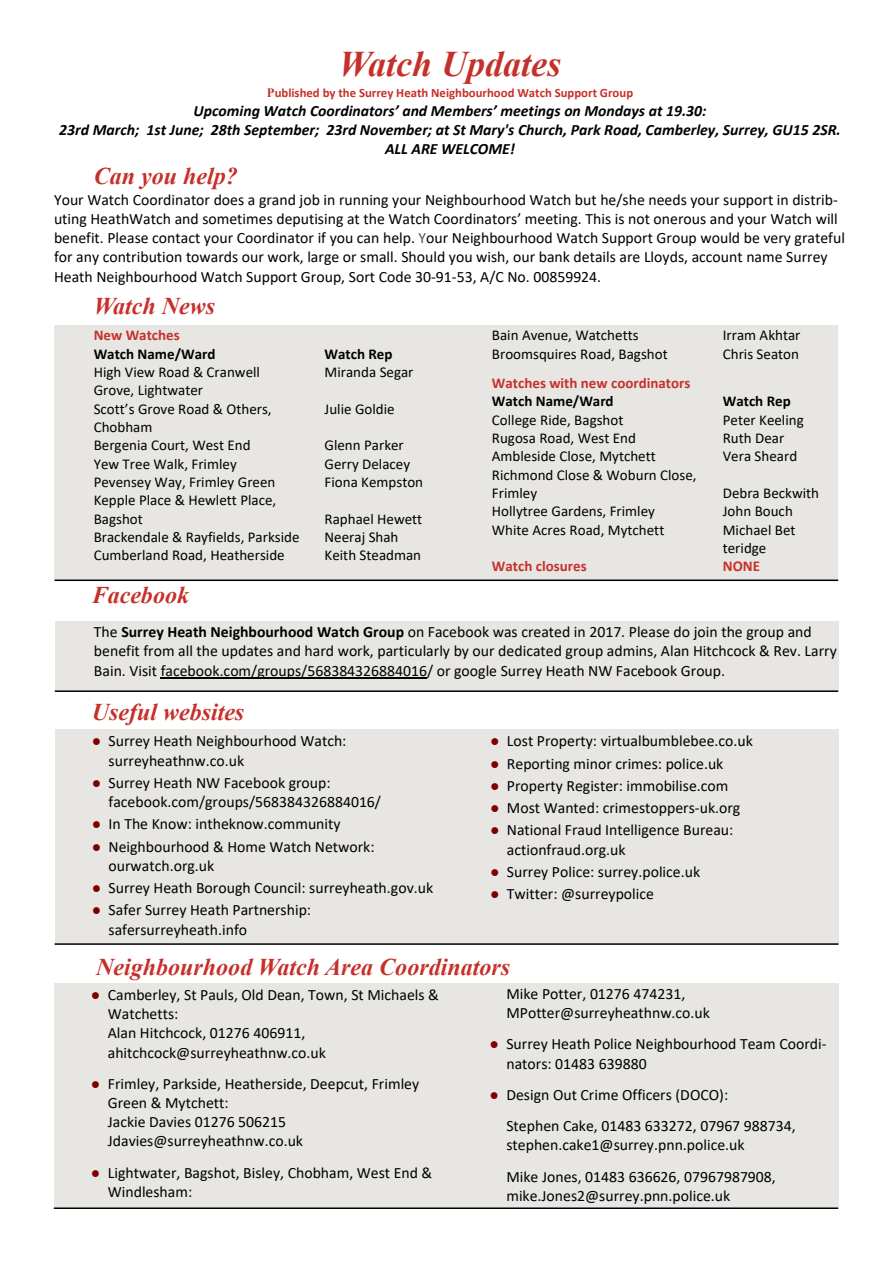
<style>
.page{position:relative;width:893px;height:1263px;background:#fff}
.page>*{position:absolute;margin:0;border:0;box-sizing:border-box;transform-origin:0 0}
.t1{font:italic 700 36px "Times New Roman";color:#c6302b}
.t2{font:italic 700 24px "Times New Roman";color:#c6302b}
.t3{font:15.75px/19.2px "Calibri";color:#000}
.t4{font:italic 700 15.75px/19.2px "Calibri";color:#000;text-align:center}
.t5{font:15px/18.3px "Calibri";color:#000}
.t6{font:700 15px "Calibri";color:#c6302b}
.t7{font:700 15px "Calibri";color:#000}
.t8{font:700 12.75px "Calibri";color:#c6302b}
.s1{font-family:"Times New Roman"}
.s2{color:#605647}
.s3{font-weight:700}
.s4{font-family:"Times New Roman";color:#800000}
</style>
<div class="page">
<div style="left:55px;top:621px;width:783px;height:70px;background:#e7e6e3"></div>
<hr style="left:55px;top:690px;width:783px;height:2px;background:#000">
<hr style="left:161px;top:677px;width:266px;height:1px;background:#000">
<div style="left:55px;top:325px;width:783px;height:255px;background:#e7e6e3"></div>
<hr style="left:55px;top:579px;width:783px;height:2px;background:#000">
<div style="left:55px;top:730px;width:783px;height:214px;background:#e7e6e3"></div>
<hr style="left:55px;top:943px;width:783px;height:2px;background:#000">
<div style="left:54px;top:983px;width:784px;height:225px;background:#e7e6e3"></div>
<hr style="left:54px;top:1207px;width:784px;height:2px;background:#000">
<h1 class="t1" style="left:339px;top:52px;width:224px">Watch Updates</h1>
<p class="t8" style="left:267px;top:88px;width:368px"><span class="s1">P</span>ublished by the Surrey Heath Neighbourhood Watch Support Group</p>
<p class="t4" style="left:59px;top:102px;width:783px">Upcoming Watch Coordinators’ and Members’ meetings on Mondays at 19.30:<br>23rd March; 1st June; 28th September; 23rd November; at St Mary's Church, Park Road, Camberley, Surrey, GU15 2SR.<br>ALL ARE WELCOME!</p>
<h2 class="t2" style="left:94px;top:167px;width:146px">Can you help?</h2>
<p class="t3" style="left:54px;top:191px;width:792px">Your Watch Coordinator does a grand job in running your Neighbourhood Watch but he/she needs your support in distrib&shy;uting HeathWatch and sometimes deputising at the Watch Coordinators’ meeting. This is not onerous and your Watch will benefit. Please contact your Coordinator if you can help. <span class="s2">Y</span>our Neighbourhood Watch Support Group would be very grateful for any contribution towards our work, large or small. Should you wish, our bank details are Lloyds, account name Surrey Heath Neighbourhood Watch Support Group, Sort Code 30-91-53, A/C No. 00859924.</p>
<h2 class="t2" style="left:94px;top:298px;width:123px">Watch News</h2>
<p class="t6" style="left:94px;top:329px;width:88px">New Watches</p>
<p class="t7" style="left:94px;top:347px;width:123px">Watch Name/Ward</p>
<p class="t7" style="left:325px;top:347px;width:69px">Watch Rep</p>
<p class="t5" style="left:94px;top:364px;width:168px">High View Road &amp; Cranwell</p>
<p class="t5" style="left:325px;top:364px;width:90px">Miranda Segar</p>
<p class="t5" style="left:94px;top:382px;width:179px">Grove, Lightwater<br>Scott’s Grove Road &amp; Others,</p>
<p class="t5" style="left:325px;top:401px;width:72px">Julie Goldie</p>
<p class="t5" style="left:94px;top:419px;width:158px">Chobham<br>Bergenia Court, West End</p>
<p class="t5" style="left:325px;top:437px;width:81px">Glenn Parker</p>
<p class="t5" style="left:94px;top:456px;width:145px">Yew Tree Walk, Frimley</p>
<p class="t5" style="left:325px;top:456px;width:87px">Gerry Delacey</p>
<p class="t5" style="left:94px;top:474px;width:183px">Pevensey Way, Frimley Green</p>
<p class="t5" style="left:325px;top:474px;width:100px">Fiona Kempston</p>
<p class="t5" style="left:94px;top:492px;width:184px">Kepple Place &amp; Hewlett Place,<br>Bagshot</p>
<p class="t5" style="left:325px;top:511px;width:99px">Raphael Hewett</p>
<p class="t5" style="left:94px;top:529px;width:207px">Brackendale &amp; Rayfields, Parkside</p>
<p class="t5" style="left:325px;top:529px;width:75px">Neeraj Shah</p>
<p class="t5" style="left:94px;top:547px;width:192px">Cumberland Road, Heatherside</p>
<p class="t5" style="left:325px;top:547px;width:98px">Keith Steadman</p>
<h2 class="t2" style="left:92px;top:586px;width:99px">Facebook</h2>
<p class="t5" style="left:492px;top:327px;width:148px">Bain Avenue, Watchetts</p>
<p class="t5" style="left:723px;top:327px;width:79px">Irram Akhtar</p>
<p class="t5" style="left:492px;top:346px;width:177px">Broomsquires Road, Bagshot</p>
<p class="t5" style="left:723px;top:346px;width:78px">Chris Seaton</p>
<p class="t6" style="left:492px;top:377px;width:200px">Watches with new coordinators</p>
<p class="t7" style="left:492px;top:395px;width:123px">Watch Name/Ward</p>
<p class="t7" style="left:723px;top:395px;width:69px">Watch Rep</p>
<p class="t5" style="left:492px;top:412px;width:133px">College Ride, Bagshot</p>
<p class="t5" style="left:723px;top:412px;width:82px">Peter Keeling</p>
<p class="t5" style="left:492px;top:430px;width:146px">Rugosa Road, West End</p>
<p class="t5" style="left:723px;top:430px;width:63px">Ruth Dear</p>
<p class="t5" style="left:492px;top:448px;width:165px">Ambleside Close, Mytchett</p>
<p class="t5" style="left:723px;top:448px;width:76px">Vera Sheard</p>
<p class="t5" style="left:492px;top:467px;width:206px">Richmond Close &amp; Woburn Close,<br>Frimley</p>
<p class="t5" style="left:723px;top:485px;width:98px">Debra Beckwith</p>
<p class="t5" style="left:492px;top:503px;width:165px">Hollytree Gardens, Frimley</p>
<p class="t5" style="left:723px;top:503px;width:72px">John Bouch</p>
<p class="t5" style="left:492px;top:522px;width:174px">White Acres Road, Mytchett</p>
<p class="t5" style="left:723px;top:522px;width:74px">Michael Bet teridge</p>
<p class="t6" style="left:492px;top:560px;width:96px">Watch closures</p>
<p class="t6" style="left:723px;top:560px;width:39px">NONE</p>
<p class="t3" style="left:94px;top:624px;width:744px">The <span class="s3">Surrey Heath Neighbourhood Watch Group</span> on Facebook was created in 2017. Please do join the group and benefit from all the updates and hard work, particularly by our dedicated group admins, Alan Hitchcock &amp; Rev. Larry<br>Bain. Visit facebook.com/groups/568384326884016/ or google Surrey Heath NW Facebook Group.</p>
<h2 class="t2" style="left:92px;top:704px;width:154px">Useful websites</h2>
<p class="t3" style="left:109px;top:733px;width:239px;text-indent:-17px"><span class="s4">●</span> Surrey Heath Neighbourhood Watch: surreyheathnw.co.uk</p>
<p class="t3" style="left:109px;top:774px;width:274px;text-indent:-17px"><span class="s4">●</span> Surrey Heath NW Facebook group: facebook.com/groups/568384326884016/</p>
<p class="t3" style="left:92px;top:816px;width:250px"><span class="s4">●</span> In The Know: intheknow.community</p>
<p class="t3" style="left:109px;top:838px;width:268px;text-indent:-17px"><span class="s4">●</span> Neighbourhood &amp; Home Watch Network: ourwatch.org.uk</p>
<p class="t3" style="left:92px;top:879px;width:343px"><span class="s4">●</span> Surrey Heath Borough Council: surreyheath.gov.uk</p>
<p class="t3" style="left:109px;top:902px;width:204px;text-indent:-17px"><span class="s4">●</span> Safer Surrey Heath Partnership: safersurreyheath.info</p>
<p class="t3" style="left:490px;top:733px;width:264px"><span class="s4">●</span> Lost Property: virtualbumblebee.co.uk</p>
<p class="t3" style="left:490px;top:755px;width:235px"><span class="s4">●</span> Reporting minor crimes: police.uk</p>
<p class="t3" style="left:490px;top:777px;width:240px"><span class="s4">●</span> Property Register: immobilise.com</p>
<p class="t3" style="left:490px;top:799px;width:252px"><span class="s4">●</span> Most Wanted: crimestoppers-uk.org</p>
<p class="t3" style="left:507px;top:822px;width:228px;text-indent:-17px"><span class="s4">●</span> National Fraud Intelligence Bureau: actionfraud.org.uk</p>
<p class="t3" style="left:490px;top:863px;width:212px"><span class="s4">●</span> Surrey Police: surrey.police.uk</p>
<p class="t3" style="left:490px;top:885px;width:165px"><span class="s4">●</span> Twitter: @surreypolice</p>
<h2 class="t2" style="left:96px;top:959px;width:416px">Neighbourhood Watch Area Coordinators</h2>
<p class="t3" style="left:108px;top:986px;width:333px;text-indent:-17px"><span class="s4">●</span> Camberley, St Pauls, Old Dean, Town, St Michaels &amp;<br>Watchetts:<br>Alan Hitchcock, 01276 406911, ahitchcock@surreyheathnw.co.uk</p>
<p class="t3" style="left:108px;top:1075px;width:313px;text-indent:-17px"><span class="s4">●</span> Frimley, Parkside, Heatherside, Deepcut, Frimley<br>Green &amp; Mytchett:<br>Jackie Davies 01276 506215<br>Jdavies@surreyheathnw.co.uk</p>
<p class="t3" style="left:108px;top:1164px;width:326px;text-indent:-17px"><span class="s4">●</span> Lightwater, Bagshot, Bisley, Chobham, West End &amp;<br>Windlesham:</p>
<p class="t3" style="left:506px;top:985px;width:205px">Mike Potter, 01276 474231,<br>MPotter@surreyheathnw.co.uk</p>
<p class="t3" style="left:506px;top:1036px;width:322px;text-indent:-17px"><span class="s4">●</span> Surrey Heath Police Neighbourhood Team Coordi&shy;nators: 01483 639880</p>
<p class="t3" style="left:506px;top:1080px;width:291px;line-height:31.2px;text-indent:-17px"><span class="s4">●</span> Design Out Crime Officers (DOCO):<br>Stephen Cake, 01483 633272, 07967 988734,</p>
<p class="t3" style="left:506px;top:1131px;width:271px;line-height:31.2px">stephen.cake1@surrey.pnn.police.uk<br>Mike Jones, 01483 636626, 07967987908,</p>
<p class="t3" style="left:506px;top:1187px;width:225px">mike.Jones2@surrey.pnn.police.uk</p>
</div>
